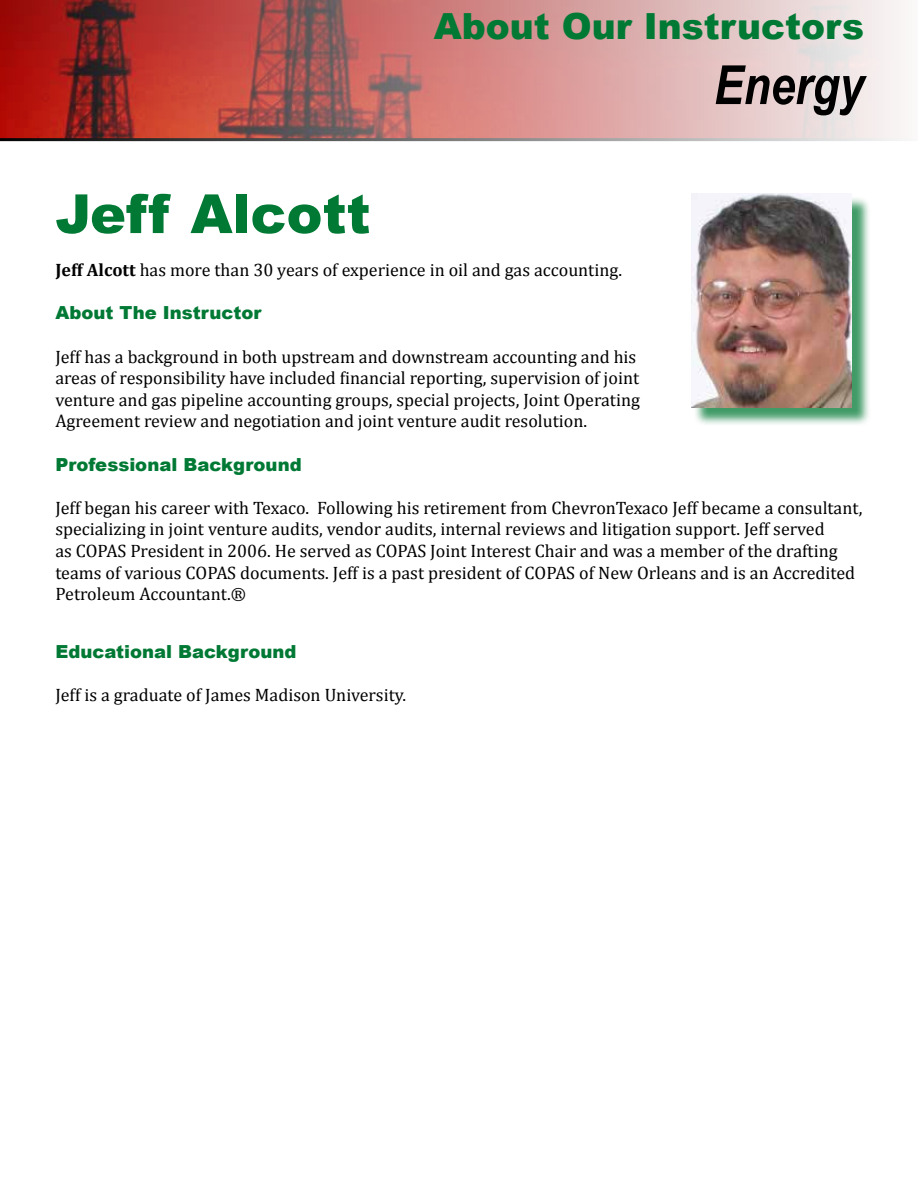
<style>
.page{position:relative;width:918px;height:1188px;background:#fff}
.page>*{position:absolute;margin:0;border:0;box-sizing:border-box;transform-origin:0 0}
.t1{font:900 54px "Arial";color:#007934}
.t2{font:italic 700 54px "Arial Narrow";color:#000}
.t3{font:900 36px "Arial";color:#007934}
.t4{font:18px/21.6px "Cambria";color:#000}
.t5{font:900 18px "Arial";color:#007934}
.s1{font-weight:700}
</style>
<div class="page">
<img style="left:0;top:0;width:901px;height:141px">
<div style="left:693px;top:196px;width:178px;height:230px;background:#007934;opacity:.75"></div>
<img style="left:691px;top:194px;width:161px;height:214px">
<h2 class="t3" style="left:434px;top:0;width:432px">About Our Instructors</h2>
<h1 class="t2" style="left:714px;top:44px;width:152px">Energy</h1>
<h1 class="t1" style="left:55px;top:175px;width:317px">Jeff Alcott</h1>
<p class="t4" style="left:55px;top:259px;width:568px"><span class="s1">Jeff Alcott</span> has more than 30 years of experience in oil and gas accounting.</p>
<p class="t5" style="left:55px;top:300px;width:208px">About The Instructor</p>
<p class="t4" style="left:55px;top:346px;width:586px">Jeff has a background in both upstream and downstream accounting and his areas of responsibility have included financial reporting, supervision of joint venture and gas pipeline accounting groups, special projects, Joint Operating Agreement review and negotiation and joint venture audit resolution.</p>
<p class="t5" style="left:55px;top:451px;width:248px">Professional Background</p>
<p class="t4" style="left:55px;top:497px;width:809px">Jeff began his career with Texaco. Following his retirement from ChevronTexaco Jeff became a consultant, specializing in joint venture audits, vendor audits, internal reviews and litigation support. Jeff served<br>as COPAS President in 2006. He served as COPAS Joint Interest Chair and was a member of the drafting teams of various COPAS documents. Jeff is a past president of COPAS of New Orleans and is an Accredited Petroleum Accountant.®</p>
<p class="t5" style="left:55px;top:638px;width:243px">Educational Background</p>
<p class="t4" style="left:55px;top:684px;width:352px">Jeff is a graduate of James Madison University.</p>
</div>
